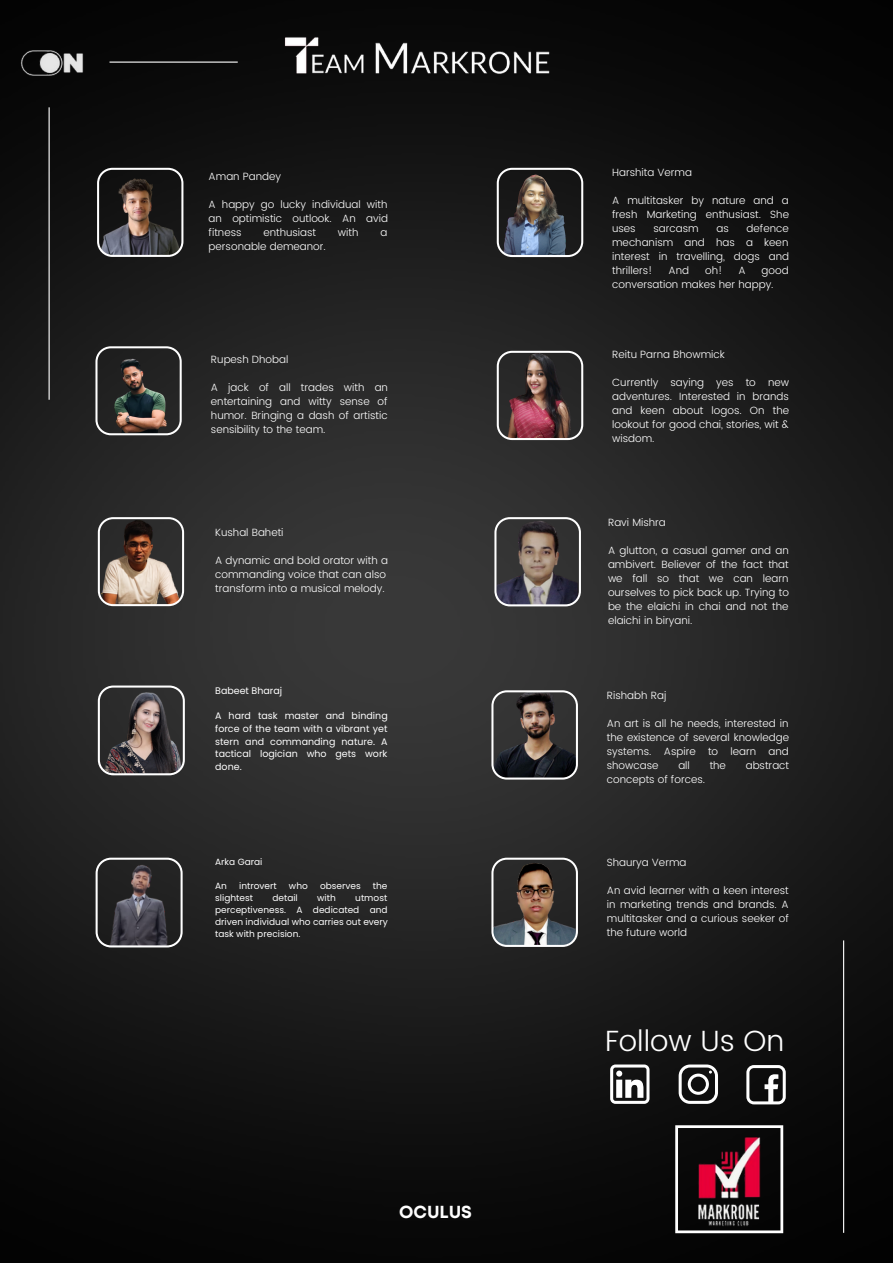
<style>
.page{position:relative;width:893px;height:1264px;background:#fff}
.page>*{position:absolute;margin:0;border:0;box-sizing:border-box;transform-origin:0 0}
.t1{font:300 29.25px "Poppins";color:#fff}
.t2{font:700 17.4px "Mont";color:#fefefe}
.t3{font:300 10.5px/14px "Poppins";color:#fff;text-align:justify}
.t4{font:9.45px/12.6px "Poppins";color:#fff;text-align:justify}
.t5{font:9px/12px "Poppins";color:#fff;text-align:justify}
</style>
<div class="page">
<img style="left:0;top:0;width:892px;height:1262px">
<img style="left:97px;top:168px;width:86px;height:89px">
<img style="left:98px;top:685px;width:87px;height:90px">
<img style="left:95px;top:346px;width:87px;height:89px">
<img style="left:98px;top:517px;width:86px;height:89px">
<svg style="left:746px;top:1065px;width:39px;height:39px"></svg>
<svg style="left:678px;top:1064px;width:40px;height:39px"></svg>
<svg style="left:610px;top:1064px;width:39px;height:39px"></svg>
<img style="left:269px;top:17px;width:293px;height:87px">
<img style="left:496px;top:168px;width:87px;height:89px">
<svg style="left:494px;top:517px;width:87px;height:89px;background:#5e5858"></svg>
<svg style="left:491px;top:690px;width:87px;height:89px;background:#494443"></svg>
<img style="left:496px;top:351px;width:87px;height:89px">
<img style="left:491px;top:857px;width:87px;height:89px">
<svg style="left:96px;top:857px;width:87px;height:90px;background:#444245"></svg>
<img style="left:11px;top:27px;width:94px;height:67px">
<hr style="left:109px;top:62px;width:129px;height:1px;background:#fff">
<hr style="left:49px;top:107px;width:1px;height:293px;background:#fff">
<hr style="left:843px;top:940px;width:1px;height:292px;background:#fff">
<img style="left:669px;top:1119px;width:119px;height:119px">
<p class="t3" style="left:209px;top:169px;width:74px">Aman Pandey</p>
<p class="t3" style="left:209px;top:197px;width:181px">A happy go lucky individual with an optimistic outlook. An avid fitness</p>
<p class="t3" style="left:263px;top:225px;width:54px">enthusiast</p>
<p class="t3" style="left:338px;top:225px;width:22px">with</p>
<p class="t3" style="left:380px;top:225px;width:8px">a</p>
<p class="t3" style="left:209px;top:239px;width:119px">personable demeanor.</p>
<p class="t3" style="left:211px;top:352px;width:79px">Rupesh Dhobal</p>
<p class="t3" style="left:211px;top:380px;width:178px">A jack of all trades with an entertaining and witty sense of humor. Bringing a dash of artistic sensibility to the team.</p>
<p class="t3" style="left:215px;top:525px;width:70px">Kushal Baheti</p>
<p class="t3" style="left:215px;top:553px;width:174px;text-align:left">A dynamic and bold orator with a commanding voice that can also transform into a musical melody.</p>
<p class="t4" style="left:215px;top:684px;width:69px">Babeet Bharaj</p>
<p class="t4" style="left:215px;top:709px;width:174px">A hard task master and binding force of the team with a vibrant yet stern and commanding nature. A tactical logician who gets work done.</p>
<p class="t5" style="left:215px;top:856px;width:49px">Arka Garai</p>
<p class="t5" style="left:215px;top:880px;width:13px">An</p>
<p class="t5" style="left:239px;top:880px;width:39px">introvert</p>
<p class="t5" style="left:289px;top:880px;width:20px">who</p>
<p class="t5" style="left:320px;top:880px;width:42px">observes</p>
<p class="t5" style="left:373px;top:880px;width:16px">the</p>
<p class="t5" style="left:215px;top:892px;width:39px">slightest</p>
<p class="t5" style="left:272px;top:892px;width:27px">detail</p>
<p class="t5" style="left:317px;top:892px;width:20px">with</p>
<p class="t5" style="left:215px;top:892px;width:174px;text-indent:140px">utmost perceptiveness. A dedicated and driven individual who carries out every task with precision.</p>
<h2 class="t2" style="left:399px;top:1205px;width:74px">OCULUS</h2>
<p class="t3" style="left:612px;top:166px;width:81px">Harshita Verma</p>
<p class="t3" style="left:612px;top:194px;width:178px">A multitasker by nature and a fresh Marketing enthusiast. She uses</p>
<p class="t3" style="left:612px;top:222px;width:178px;text-indent:134px">defence mechanism and has a keen interest in travelling, dogs and thrillers!</p>
<p class="t3" style="left:653px;top:222px;width:47px">sarcasm</p>
<p class="t3" style="left:716px;top:222px;width:14px">as</p>
<p class="t3" style="left:668px;top:264px;width:22px">And</p>
<p class="t3" style="left:705px;top:264px;width:19px">oh!</p>
<p class="t3" style="left:738px;top:264px;width:9px">A</p>
<p class="t3" style="left:612px;top:264px;width:178px;text-indent:149px">good conversation makes her happy.</p>
<p class="t3" style="left:612px;top:347px;width:114px">Reitu Parna Bhowmick</p>
<p class="t3" style="left:612px;top:375px;width:178px">Currently saying yes to new adventures. Interested in brands and keen about logos. On the lookout for good chai, stories, wit &amp; wisdom.</p>
<p class="t3" style="left:608px;top:515px;width:59px">Ravi Mishra</p>
<p class="t3" style="left:608px;top:543px;width:182px">A glutton, a casual gamer and an ambivert. Believer of the fact that we fall so that we can learn ourselves to pick back up. Trying to be the elaichi in chai and not the elaichi in biryani.</p>
<p class="t3" style="left:606px;top:688px;width:61px">Rishabh Raj</p>
<p class="t3" style="left:606px;top:716px;width:184px">An art is all he needs, interested in the existence of several knowledge systems. Aspire to learn and showcase</p>
<p class="t3" style="left:678px;top:758px;width:13px">all</p>
<p class="t3" style="left:709px;top:758px;width:18px">the</p>
<p class="t3" style="left:745px;top:758px;width:45px">abstract</p>
<p class="t3" style="left:606px;top:772px;width:100px">concepts of forces.</p>
<p class="t3" style="left:606px;top:855px;width:81px">Shaurya Verma</p>
<p class="t3" style="left:606px;top:883px;width:183px">An avid learner with a keen interest in marketing trends and brands. A multitasker and a curious seeker of the future world</p>
<h1 class="t1" style="left:605px;top:1023px;width:181px">Follow Us On</h1>
</div>
